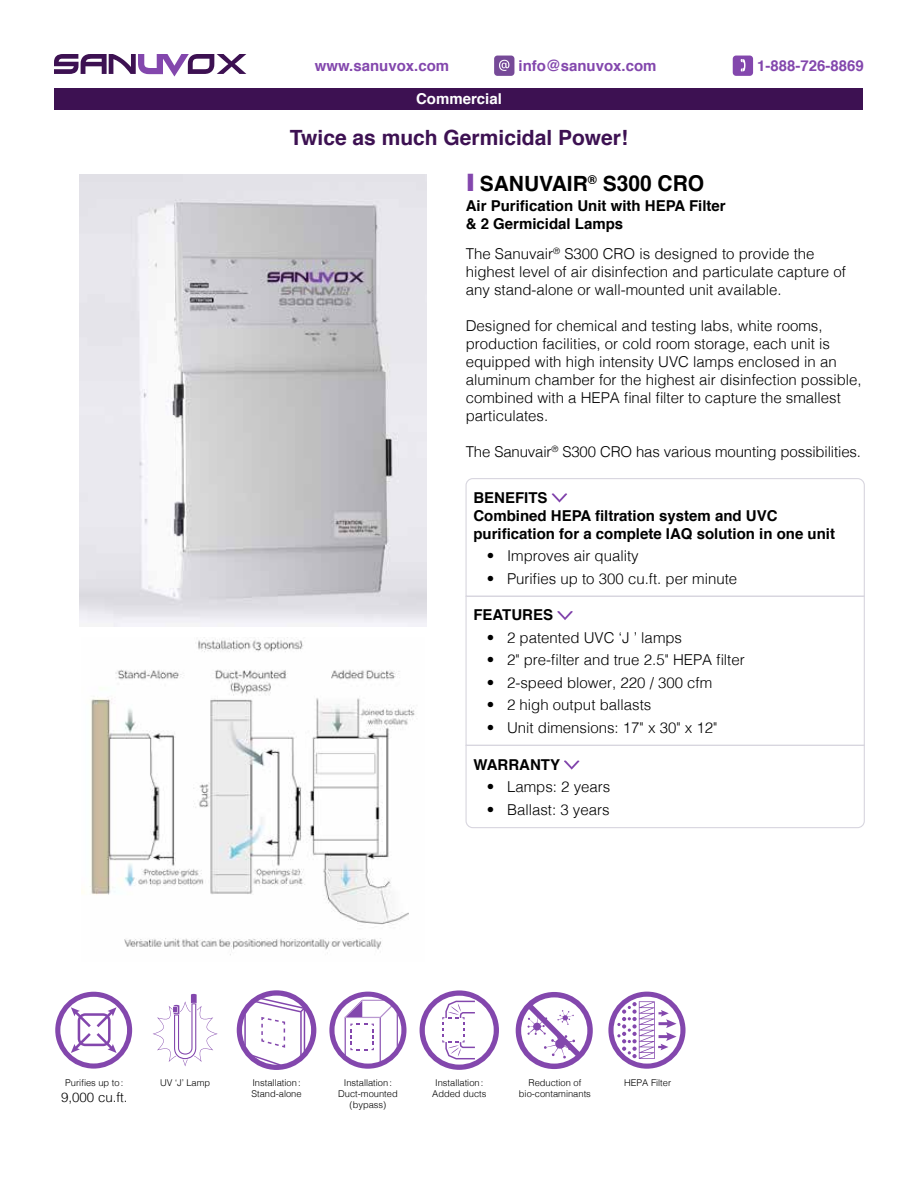
<style>
.page{position:relative;width:918px;height:1188px;background:#fff}
.page>*{position:absolute;margin:0;border:0;box-sizing:border-box;transform-origin:0 0}
.t1{font:700 21px "Helvetica";color:#3d1152}
.t2{font:700 21px "Helvetica";color:#000}
.t3{font:300 15px/18px "Helvetica";color:#000}
.t4{font:700 15px/18px "Helvetica";color:#000}
.t5{font:700 15px "Helvetica";color:#8347ad}
.t6{font:700 15px "Helvetica";color:#fff}
.t7{font:300 13.35px "Helvetica";color:#000}
.t8{font:300 9.3px/11.2px "Helvetica";color:#000;text-align:center}
.s1{font-size:24px;color:#8347ad}
.s2{font-size:21.9px}
</style>
<div class="page">
<img style="left:80px;top:175px;width:347px;height:451px">
<div style="left:55px;top:88px;width:808px;height:22px;background:#3d1152"></div>
<svg style="left:237px;top:990px;width:79px;height:80px"></svg>
<svg style="left:153px;top:994px;width:65px;height:72px"></svg>
<svg style="left:329px;top:992px;width:78px;height:77px"></svg>
<svg style="left:608px;top:992px;width:78px;height:77px"></svg>
<svg style="left:55px;top:992px;width:77px;height:77px"></svg>
<svg style="left:420px;top:990px;width:79px;height:80px"></svg>
<svg style="left:516px;top:992px;width:77px;height:77px"></svg>
<svg style="left:54px;top:54px;width:192px;height:23px"></svg>
<svg style="left:494px;top:56px;width:20px;height:20px"></svg>
<svg style="left:733px;top:56px;width:20px;height:20px"></svg>
<svg style="left:465px;top:478px;width:400px;height:119px"></svg>
<svg style="left:557px;top:611px;width:16px;height:9px"></svg>
<div style="left:466px;top:596px;width:399px;height:150px;border:1px solid #d8d6df"></div>
<svg style="left:465px;top:744px;width:400px;height:84px"></svg>
<img style="left:81px;top:637px;width:334px;height:318px">
<p class="t5" style="left:315px;top:54px;width:136px">www.sanuvox.com</p>
<p class="t5" style="left:519px;top:54px;width:139px">info@sanuvox.com</p>
<p class="t5" style="left:757px;top:54px;width:108px">1-888-726-8869</p>
<p class="t6" style="left:416px;top:87px;width:87px">Commercial</p>
<h1 class="t1" style="left:290px;top:121px;width:340px">Twice as much Germicidal Power!</h1>
<h1 class="t2" style="left:466px;top:167px;width:240px"><span class="s1">|</span>SANUVAIR<sup>®</sup> S<span class="s2">300 CRO</span></h1>
<p class="t4" style="left:466px;top:197px;width:262px">Air Purification Unit with HEPA Filter &amp; 2 Germicidal Lamps</p>
<p class="t3" style="left:466px;top:243px;width:382px">The Sanuvair<sup>®</sup> S300 CRO is designed to provide the highest level of air disinfection and particulate capture of any stand-alone or wall-mounted unit available.</p>
<p class="t3" style="left:466px;top:315px;width:397px">Designed for chemical and testing labs, white rooms, production facilities, or cold room storage, each unit is equipped with high intensity UVC lamps enclosed in an aluminum chamber for the highest air disinfection possible, combined with a HEPA final filter to capture the smallest particulates.</p>
<p class="t3" style="left:466px;top:441px;width:397px">The Sanuvair<sup>®</sup> S300 CRO has various mounting possibilities.</p>
<p class="t4" style="left:473px;top:488px;width:363px">BENEFITS<br>Combined HEPA filtration system and UVC purification for a complete IAQ solution in one unit</p>
<p class="t3" style="left:487px;top:546px;width:153px">• Improves air quality</p>
<p class="t3" style="left:487px;top:568px;width:252px">• Purifies up to 300 cu.ft. per minute</p>
<p class="t4" style="left:473px;top:606px;width:81px">FEATURES</p>
<p class="t3" style="left:487px;top:627px;width:197px">• 2 patented UVC ‘J ’ lamps</p>
<p class="t3" style="left:487px;top:650px;width:259px">• 2" pre-filter and true 2.5" HEPA filter</p>
<p class="t3" style="left:487px;top:672px;width:227px">• 2-speed blower, 220 / 300 cfm</p>
<p class="t3" style="left:487px;top:695px;width:166px">• 2 high output ballasts</p>
<p class="t3" style="left:487px;top:717px;width:232px">• Unit dimensions: 17" x 30" x 12"</p>
<p class="t4" style="left:473px;top:756px;width:88px">WARRANTY</p>
<p class="t3" style="left:487px;top:777px;width:125px">• Lamps: 2 years</p>
<p class="t3" style="left:487px;top:799px;width:124px">• Ballast: 3 years</p>
<p class="t8" style="left:65px;top:1076px;width:60px">Purifies up to:</p>
<p class="t8" style="left:624px;top:1076px;width:49px">HEPA Filter</p>
<p class="t7" style="left:61px;top:1086px;width:68px">9,000 cu.ft.</p>
<p class="t8" style="left:432px;top:1076px;width:56px">Installation:<br>Added ducts</p>
<p class="t8" style="left:519px;top:1076px;width:74px">Reduction of bio-contaminants</p>
<p class="t8" style="left:160px;top:1076px;width:52px">UV ‘J’ Lamp</p>
<p class="t8" style="left:338px;top:1076px;width:61px">Installation:<br>Duct-mounted (bypass)</p>
<p class="t8" style="left:251px;top:1076px;width:52px;text-align:left">Installation:<br>Stand-alone</p>
</div>
